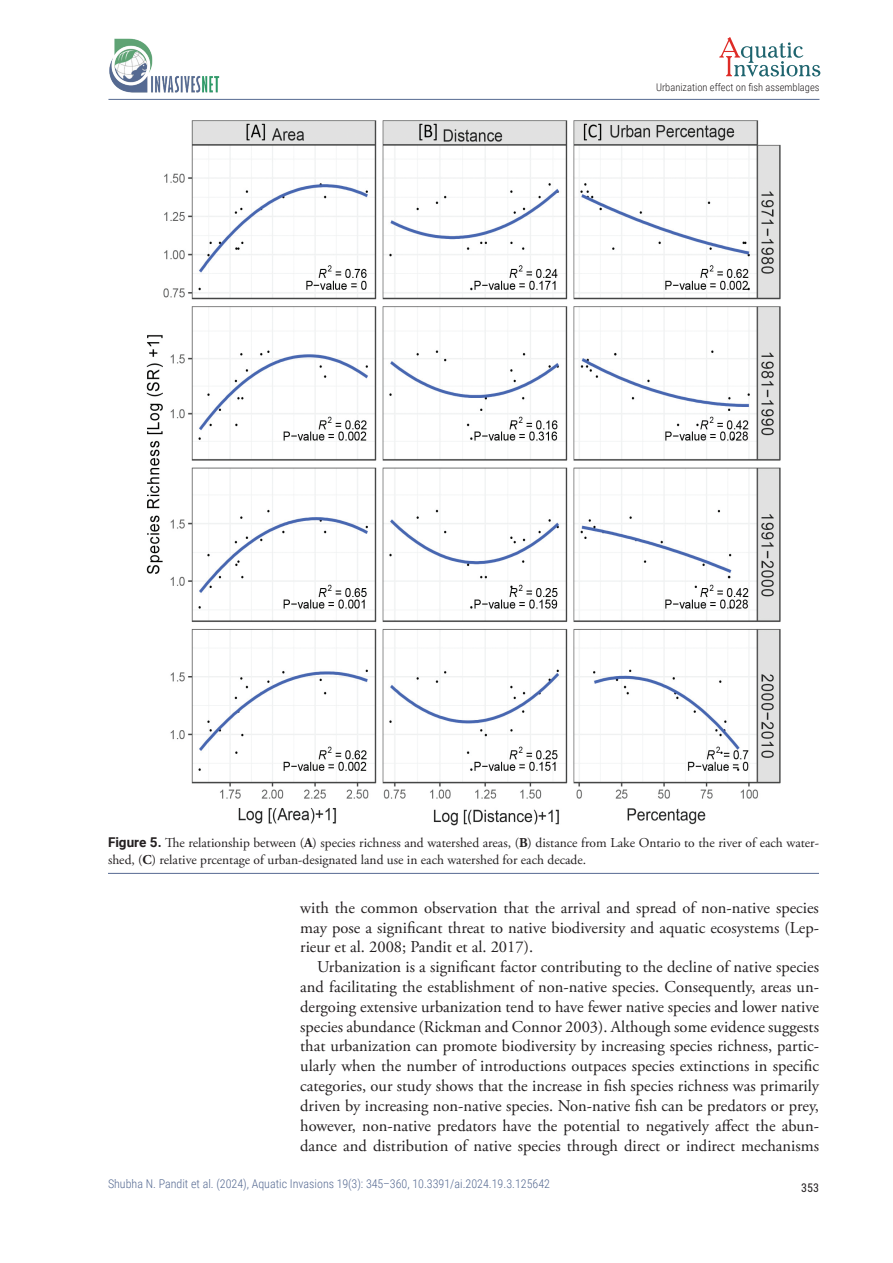
<style>
.page{position:relative;width:893px;height:1263px;background:#fff}
.page>*{position:absolute;margin:0;border:0;box-sizing:border-box;transform-origin:0 0}
.t1{font:16.5px/19.8px "Adobe Garamond Pro";color:#231f20;text-align:justify}
.t2{font:13.5px/18px "Adobe Garamond Pro";color:#231f20}
.t3{font:300 12px "Roboto Condensed";color:#566a92}
.t4{font:12px "Roboto Condensed";color:#231f20}
.t5{font:300 10.5px "Roboto Condensed";color:#231f20}
.s1{font-family:"Roboto";font-weight:700}
.s2{font-weight:700}
</style>
<div class="page">
<hr style="left:108px;top:99px;width:711px;height:1px;background:#566a92">
<img style="left:109px;top:38px;width:111px;height:55px">
<svg style="left:719px;top:37px;width:101px;height:39px"></svg>
<img style="left:147px;top:121px;width:633px;height:705px">
<hr style="left:108px;top:873px;width:711px;height:1px;background:#566a92">
<p class="t5" style="left:656px;top:80px;width:165px">Urbanization effect on fish assemblages</p>
<p class="t2" style="left:108px;top:834px;width:713px"><span class="s1">Figure 5.</span> The relationship between (<span class="s2">A</span>) species richness and watershed areas, (<span class="s2">B</span>) distance from Lake Ontario to the river of each water&shy;shed, (<span class="s2">C</span>) relative prcentage of urban-designated land use in each watershed for each decade.</p>
<p class="t1" style="left:300px;top:898px;width:520px">with the common observation that the arrival and spread of non-native species may pose a significant threat to native biodiversity and aquatic ecosystems (Lep&shy;rieur et al. 2008; Pandit et al. 2017).</p>
<p class="t1" style="left:300px;top:958px;width:520px;text-indent:17px">Urbanization is a significant factor contributing to the decline of native species and facilitating the establishment of non-native species. Consequently, areas un&shy;dergoing extensive urbanization tend to have fewer native species and lower native species abundance (Rickman and Connor 2003). Although some evidence suggests that urbanization can promote biodiversity by increasing species richness, partic&shy;ularly when the number of introductions outpaces species extinctions in specific categories, our study shows that the increase in fish species richness was primarily driven by increasing non-native species. Non-native fish can be predators or prey, however, non-native predators have the potential to negatively affect the abun&shy;dance and distribution of native species through direct or indirect mechanisms</p>
<p class="t3" style="left:108px;top:1175px;width:444px">Shubha N. Pandit et al. (2024), Aquatic Invasions 19(3): 345–360, 10.3391/ai.2024.19.3.125642</p>
<p class="t4" style="left:801px;top:1179px;width:19px">353</p>
</div>
